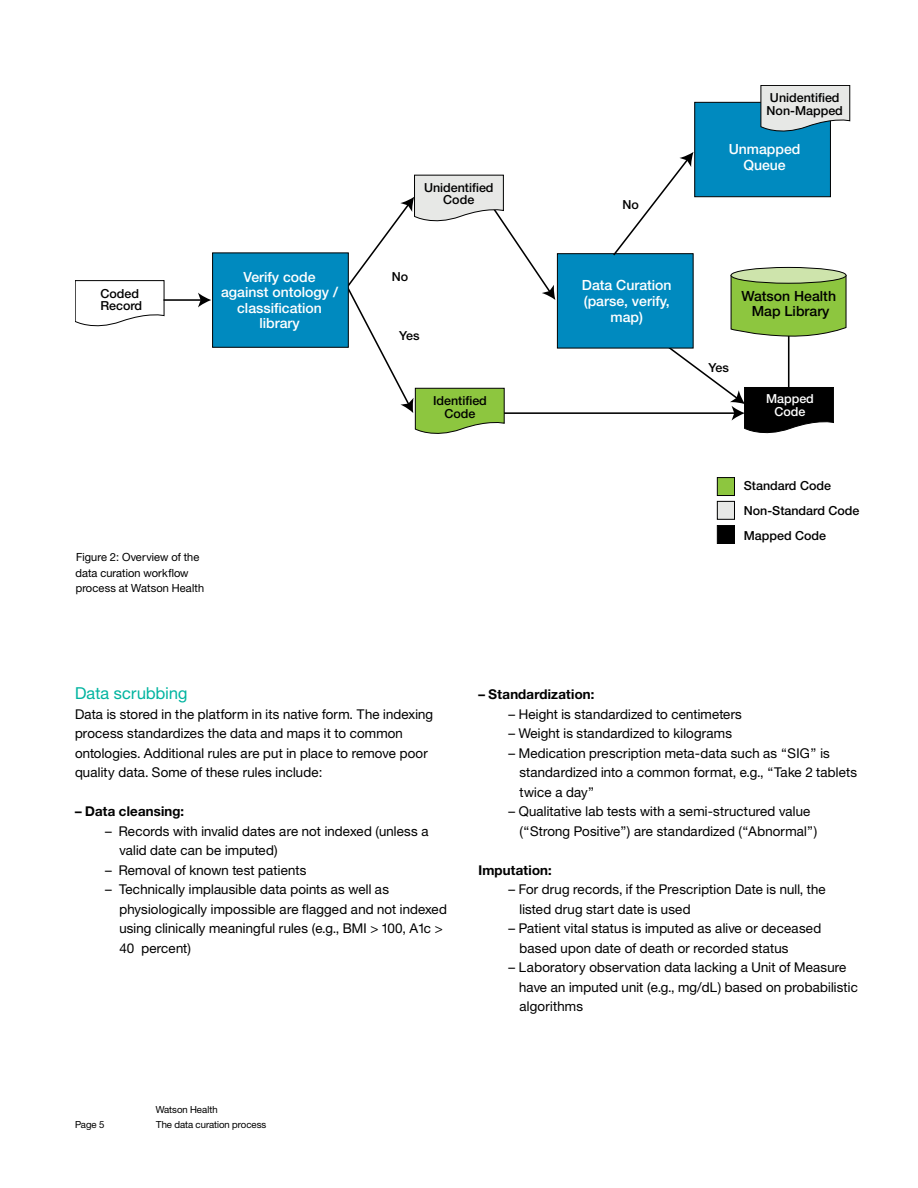
<style>
.page{position:relative;width:918px;height:1188px;background:#fff}
.page>*{position:absolute;margin:0;border:0;box-sizing:border-box;transform-origin:0 0}
.Headers_Body{font:16.5px "Helv Neue Romanfor IBM";letter-spacing:.015em;color:#00b4a0}
.t1{font:500 14.1px/15.6px "Helvetica Neue LT Com";color:#fff;text-align:center}
.t2{font:500 14.1px/15.6px "Helvetica Neue LT Com";color:#000;text-align:center}
.Body{font:13.5px/19.5px "Helv Neue Romanfor IBM";letter-spacing:.015em;color:#000}
.Body_First_Paragraph{font:13.5px/19.5px "Helv Neue Romanfor IBM";letter-spacing:.015em;color:#000}
.List_Subhead{font:13.5px "Helv Neue Boldfor IBM";letter-spacing:.015em;color:#000}
.t3{font:500 12.45px/12.5px "Helvetica Neue LT Com";color:#000}
.t4{font:500 12.45px/12.5px "Helvetica Neue LT Com";color:#fff;text-align:center}
.t5{font:11.25px/15.6px "Helv Neue Romanfor IBM";letter-spacing:.01em;color:#000}
.Page{font:9.75px/14.7px "Helv Neue Romanfor IBM";color:#000}
</style>
<div class="page">
<hr style="left:502px;top:412px;width:233px;height:2px;background:#000">
<svg style="left:345px;top:285px;width:293px;height:104px"></svg>
<svg style="left:504px;top:222px;width:51px;height:80px"></svg>
<svg style="left:75px;top:175px;width:429px;height:157px"></svg>
<svg style="left:400px;top:388px;width:105px;height:46px"></svg>
<div style="left:212px;top:253px;width:137px;height:94px;background:#008abf;border:1px solid #000"></div>
<div style="left:557px;top:253px;width:136px;height:95px;background:#008abf;border:1px solid #000"></div>
<div style="left:695px;top:102px;width:136px;height:95px;background:#008abf;border:1px solid #000"></div>
<svg style="left:761px;top:85px;width:89px;height:52px"></svg>
<div style="left:717px;top:477px;width:18px;height:19px;background:#8dc63f;border:1px solid #000"></div>
<div style="left:717px;top:501px;width:18px;height:19px;background:#e7e8e6;border:1px solid #000"></div>
<div style="left:717px;top:525px;width:18px;height:19px;background:#000;border:1px solid #000"></div>
<svg style="left:638px;top:275px;width:208px;height:159px"></svg>
<div style="left:731px;top:267px;width:115px;height:16px;background:#cee4ac;border-radius:50%"></div>
<div style="left:731px;top:267px;width:115px;height:16px;border:1px solid #000;border-radius:50%"></div>
<svg style="left:612px;top:152px;width:82px;height:105px"></svg>
<p class="t3" style="left:767px;top:92px;width:78px">Unidentified<br>Non-Mapped</p>
<p class="t3" style="left:100px;top:287px;width:43px">Coded<br>Record</p>
<p class="t3" style="left:424px;top:181px;width:71px;text-align:center">Unidentified<br>Code</p>
<p class="t3" style="left:623px;top:198px;width:18px">No</p>
<p class="t1" style="left:729px;top:141px;width:73px">Unmapped<br>Queue</p>
<p class="t1" style="left:221px;top:269px;width:118px">Verify code against ontology / classification library</p>
<p class="t1" style="left:582px;top:277px;width:91px">Data Curation (parse, verify, map)</p>
<p class="t2" style="left:741px;top:288px;width:96px">Watson Health<br>Map Library</p>
<p class="t3" style="left:392px;top:271px;width:18px">No</p>
<p class="t3" style="left:399px;top:329px;width:22px">Yes</p>
<p class="t3" style="left:433px;top:394px;width:55px;text-align:center">Identified<br>Code</p>
<p class="t3" style="left:709px;top:361px;width:22px">Yes</p>
<p class="t4" style="left:766px;top:393px;width:49px">Mapped<br>Code</p>
<p class="t5" style="left:75px;top:549px;width:130px">Figure 2: Overview of the data curation workflow process at Watson Health</p>
<p class="t3" style="left:744px;top:474px;width:117px;line-height:24.3px">Standard Code<br>Non-Standard Code</p>
<p class="t3" style="left:744px;top:529px;width:84px">Mapped Code</p>
<p class="Headers_Body" style="left:75px;top:683px;width:114px">Data scrubbing</p>
<p class="Body_First_Paragraph" style="left:75px;top:704px;width:360px">Data is stored in the platform in its native form. The indexing process standardizes the data and maps it to common ontologies. Additional rules are put in place to remove poor quality data. Some of these rules include:</p>
<p class="List_Subhead" style="left:75px;top:803px;width:111px">– Data cleansing:</p>
<p class="Body" style="left:119px;top:821px;width:311px;text-indent:-14px">– Records with invalid dates are not indexed (unless a valid date can be imputed)</p>
<p class="Body" style="left:105px;top:860px;width:203px">– Removal of known test patients</p>
<p class="Body" style="left:119px;top:879px;width:329px;text-indent:-14px">– Technically implausible data points as well as physiologically impossible are flagged and not indexed using clinically meaningful rules (e.g., BMI &gt; 100, A1c &gt; 40 percent)</p>
<p class="List_Subhead" style="left:478px;top:686px;width:117px">– Standardization:</p>
<p class="Body" style="left:508px;top:704px;width:235px">– Height is standardized to centimeters</p>
<p class="Body" style="left:508px;top:723px;width:225px">– Weight is standardized to kilograms</p>
<p class="Body" style="left:519px;top:743px;width:339px;text-indent:-11px">– Medication prescription meta-data such as “SIG” is standardized into a common format, e.g., “Take 2 tablets twice a day”</p>
<p class="Body" style="left:519px;top:801px;width:299px;text-indent:-11px">– Qualitative lab tests with a semi-structured value (“Strong Positive”) are standardized (“Abnormal”)</p>
<p class="List_Subhead" style="left:478px;top:861px;width:75px">Imputation:</p>
<p class="Body" style="left:519px;top:879px;width:308px;text-indent:-11px">– For drug records, if the Prescription Date is null, the listed drug start date is used</p>
<p class="Body" style="left:519px;top:918px;width:303px;text-indent:-11px">– Patient vital status is imputed as alive or deceased based upon date of death or recorded status</p>
<p class="Body" style="left:519px;top:957px;width:340px;text-indent:-11px">– Laboratory observation data lacking a Unit of Measure have an imputed unit (e.g., mg/dL) based on probabilistic algorithms</p>
<p class="Page" style="left:75px;top:1117px;width:31px">Page 5</p>
<p class="Page" style="left:156px;top:1102px;width:112px">Watson Health<br>The data curation process</p>
</div>
